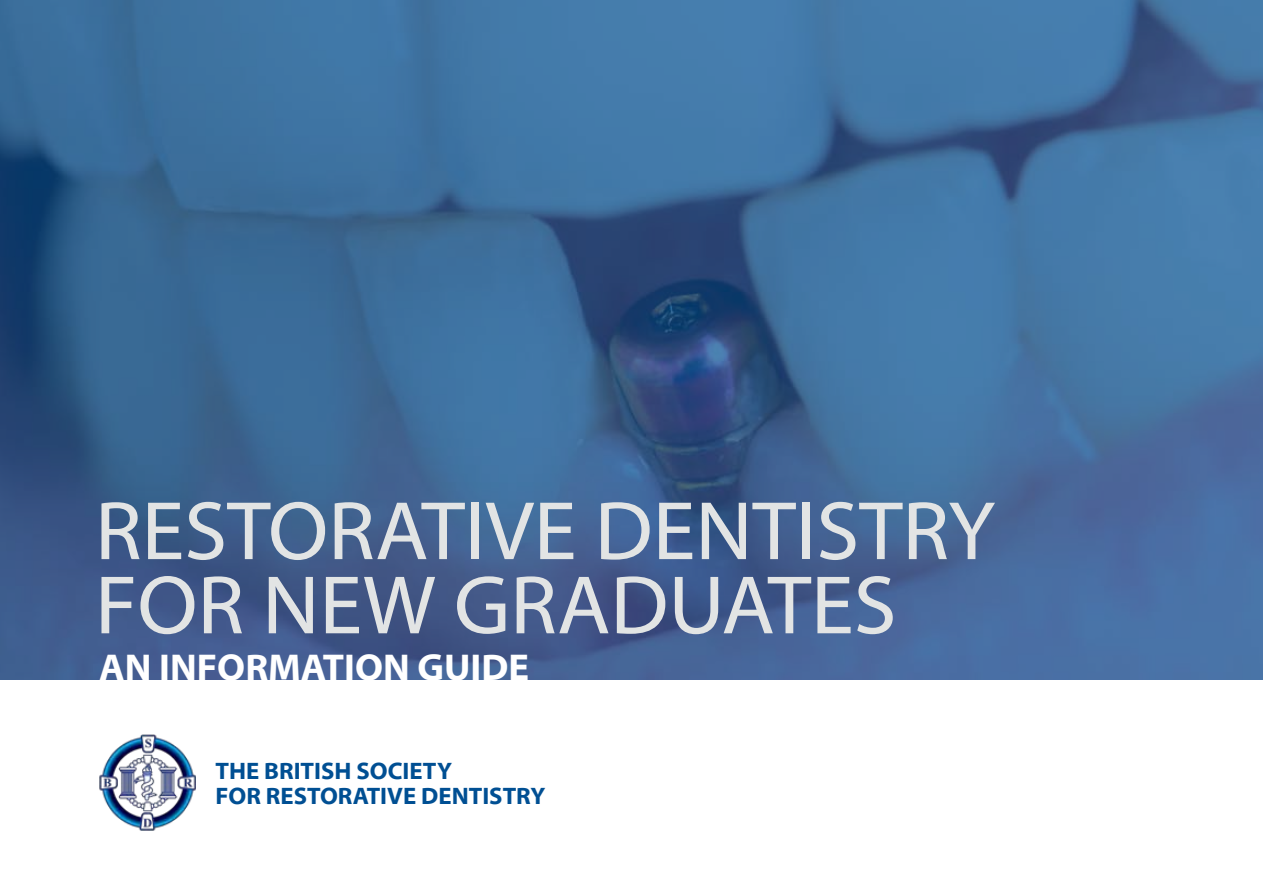
<style>
.page{position:relative;width:1263px;height:893px;background:#fff}
.page>*{position:absolute;margin:0;border:0;box-sizing:border-box;transform-origin:0 0}
.t1{font:83.55px/74.1px "Myriad Web Pro";color:#e2e4e4}
.t2{font:700 37.65px "Myriad Web Pro";color:#fff}
.t3{font:700 24px/25.5px "Myriad Web Pro";color:#004f93}
</style>
<div class="page">
<img style="left:0;top:0;width:1263px;height:679px">
<img style="left:99px;top:734px;width:97px;height:97px">
<h1 class="t1" style="left:95px;top:496px;width:902px">RESTORATIVE DENTISTRY<br>FOR NEW GRADUATES</h1>
<h2 class="t2" style="left:99px;top:647px;width:431px">AN INFORMATION GUIDE</h2>
<p class="t3" style="left:215px;top:758px;width:331px">THE BRITISH SOCIETY<br>FOR RESTORATIVE DENTISTRY</p>
</div>
